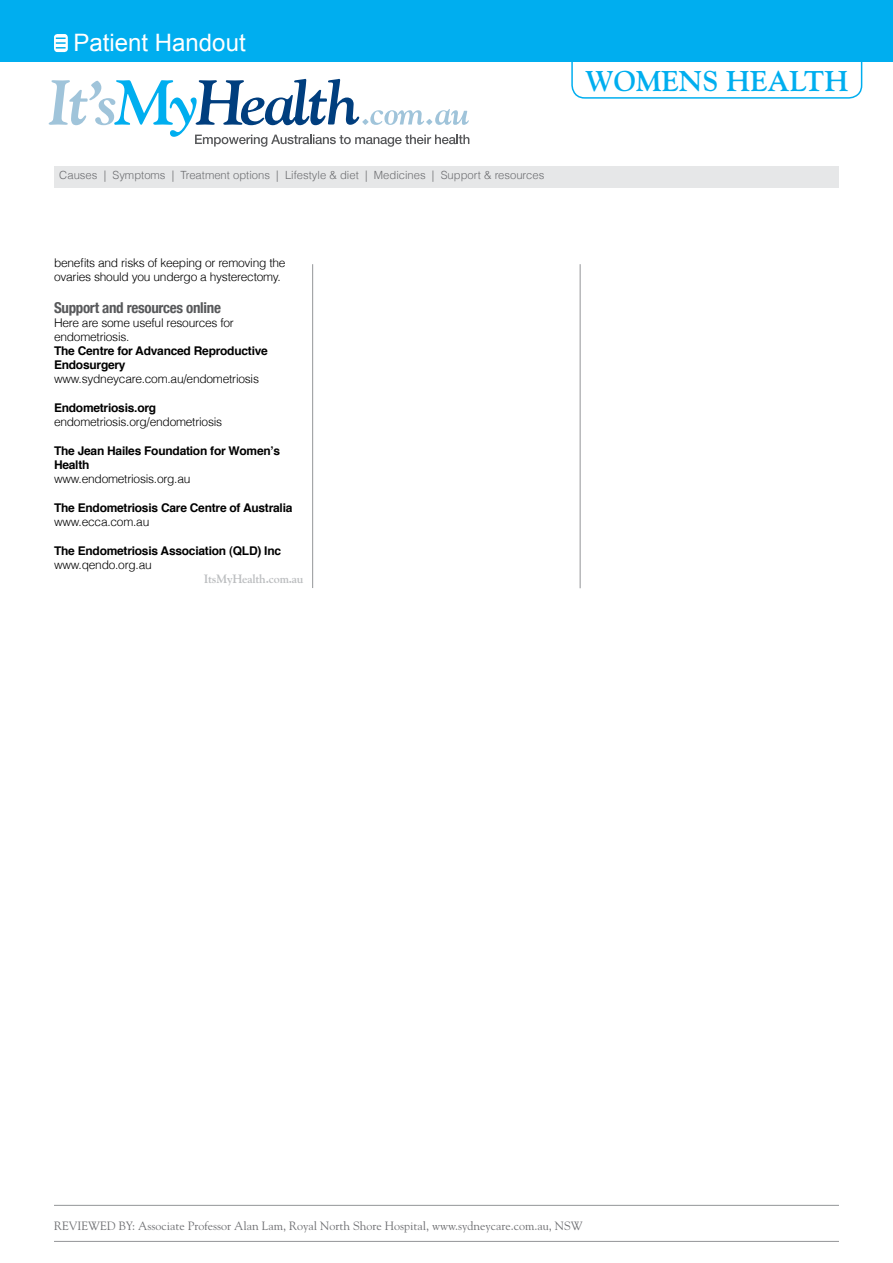
<style>
.page{position:relative;width:893px;height:1263px;background:#fff}
.page>*{position:absolute;margin:0;border:0;box-sizing:border-box;transform-origin:0 0}
.t1{font:700 28.5px "Goudy";color:#00aeef}
.t2{font:24px "Arial";color:#fff}
.t3{font:700 condensed 15px "Helvetica Neue";letter-spacing:-.02em;color:#58595b}
.t4{font:300 12px/14.1px "Helvetica";letter-spacing:-.02em;color:#000}
.t5{font:700 12px/14.1px "Helvetica";letter-spacing:-.02em;color:#000}
.t6{font:12px "Goudy";color:#6d6e71}
.t7{font:700 12px "Goudy";letter-spacing:-.02em;color:#bcbec0}
.t8{font:300 11.25px "Helvetica";color:#6d6e71}
</style>
<div class="page">
<div style="left:54px;top:167px;width:785px;height:21px;background:#e6e7e8"></div>
<div style="left:0;top:0;width:893px;height:61px;background:#00aeef"></div>
<hr style="left:54px;top:1205px;width:785px;height:1px;background:#939598">
<hr style="left:54px;top:1241px;width:785px;height:1px;background:#939598">
<hr style="left:312px;top:264px;width:1px;height:324px;background:#939598">
<hr style="left:580px;top:264px;width:1px;height:324px;background:#939598">
<svg style="left:54px;top:34px;width:14px;height:18px"></svg>
<svg style="left:56px;top:38px;width:10px;height:11px"></svg>
<div style="left:571px;top:42px;width:291px;height:57px;border:2px solid #00aeef;border-radius:13px"></div>
<svg style="left:49px;top:79px;width:420px;height:68px"></svg>
<h2 class="t2" style="left:74px;top:27px;width:174px">Patient Handout</h2>
<p class="t8" style="left:59px;top:168px;width:486px">Causes | Symptoms | Treatment options | Lifestyle &amp; diet | Medicines | Support &amp; resources</p>
<p class="t4" style="left:54px;top:255px;width:233px">benefits and risks of keeping or removing the ovaries should you undergo a hysterectomy.</p>
<p class="t3" style="left:54px;top:298px;width:169px">Support and resources online</p>
<p class="t4" style="left:54px;top:315px;width:181px">Here are some useful resources for endometriosis.</p>
<p class="t5" style="left:54px;top:344px;width:215px">The Centre for Advanced Reproductive<br>Endosurgery</p>
<p class="t4" style="left:54px;top:372px;width:207px">www.sydneycare.com.au/endometriosis</p>
<p class="t5" style="left:54px;top:400px;width:104px">Endometriosis.org</p>
<p class="t4" style="left:54px;top:414px;width:170px">endometriosis.org/endometriosis</p>
<p class="t5" style="left:54px;top:444px;width:228px">The Jean Hailes Foundation for Women’s<br>Health</p>
<p class="t4" style="left:54px;top:471px;width:138px">www.endometriosis.org.au</p>
<p class="t5" style="left:54px;top:501px;width:240px">The Endometriosis Care Centre of Australia</p>
<p class="t4" style="left:54px;top:515px;width:97px">www.ecca.com.au</p>
<p class="t5" style="left:54px;top:544px;width:229px">The Endometriosis Association (QLD) Inc</p>
<p class="t4" style="left:54px;top:558px;width:99px">www.qendo.org.au</p>
<p class="t7" style="left:204px;top:572px;width:101px">ItsMyHealth.com.au</p>
<h1 class="t1" style="left:585px;top:64px;width:256px">WOMENS Health</h1>
<p class="t6" style="left:54px;top:1218px;width:530px">Reviewed by: Associate Professor Alan Lam, Royal North Shore Hospital, www.sydneycare.com.au, NSW</p>
</div>
